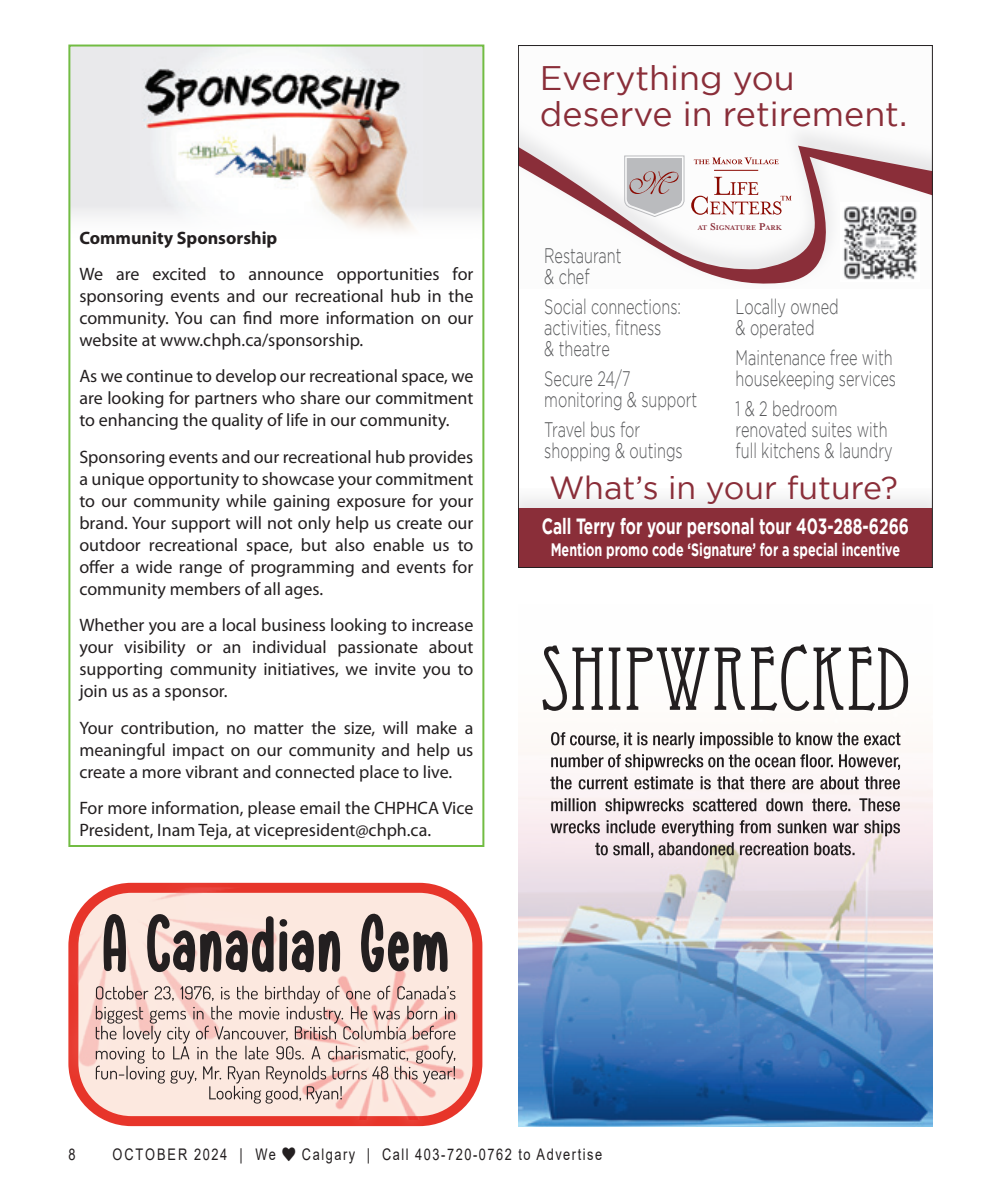
<style>
.page{position:relative;width:990px;height:1188px;background:#fff}
.page>*{position:absolute;margin:0;border:0;box-sizing:border-box;transform-origin:0 0}
.t1{font:34px/36px "Gotham";color:#8a2e39}
.t2{font:32px "Gotham";color:#8a2e39}
.t3{font:700 22px "Gotham";color:#fff;scale:.7 1}
.t4{font:300 21px/21px "Gotham";color:#57585a;scale:.69 1}
.Body_text{font:18px/22px "Myriad Pro";color:#231f20;text-align:justify}
.t5{font:700 18px "Gotham";color:#fff;scale:.7 1}
.Body_text-2{font:700 18px "Myriad Pro";color:#231f20}
.t6{font:16px "Arial";letter-spacing:.12em;color:#231f20;scale:.8 1}
.t7{font:16px "Arial";letter-spacing:.145em;color:#231f20;scale:.8 1}
.t8{font:700 8px "Mrs Eaves OT";color:#8a2e39}
.s1{font-size:11.4px}
</style>
<div class="page">
<div style="left:69px;top:46px;width:414px;height:194px;background:#e9e9eb"></div>
<img style="left:130px;top:48px;width:292px;height:192px">
<div style="left:68px;top:45px;width:416px;height:802px;border:2px solid #72bc43"></div>
<div style="left:518px;top:488px;width:414px;height:80px;background:#f4f4f4"></div>
<div style="left:518px;top:508px;width:414px;height:60px;background:#8a2e39"></div>
<svg style="left:520px;top:132px;width:410px;height:152px"></svg>
<svg style="left:694px;top:158px;width:85px;height:6px"></svg>
<hr style="left:714px;top:170px;width:44px;height:1px;background:#8b0a02">
<svg style="left:624px;top:156px;width:61px;height:61px;background:#c3bec0"></svg>
<svg style="left:691px;top:177px;width:101px;height:38px"></svg>
<img style="left:840px;top:202px;width:79px;height:80px">
<div style="left:73px;top:888px;width:404px;height:233px;background:#fce8df;border-radius:58px"></div>
<div style="left:68px;top:883px;width:414px;height:243px;border:10px solid #e7352a;border-radius:58px"></div>
<div style="left:51px;top:860px;width:250px;height:230px;background:#fff;opacity:.75"></div>
<img style="left:77px;top:887px;width:227px;height:194px">
<div style="left:283px;top:956px;width:194px;height:178px;background:#fff;opacity:.75"></div>
<img style="left:289px;top:965px;width:179px;height:154px">
<svg style="left:96px;top:986px;width:359px;height:118px"></svg>
<svg style="left:104px;top:914px;width:344px;height:58px"></svg>
<img style="left:518px;top:680px;width:414px;height:446px">
<svg style="left:542px;top:644px;width:366px;height:67px"></svg>
<svg style="left:551px;top:820px;width:349px;height:38px;background:#c8bcc0"></svg>
<svg style="left:551px;top:798px;width:349px;height:16px"></svg>
<svg style="left:550px;top:776px;width:350px;height:13px"></svg>
<svg style="left:551px;top:732px;width:349px;height:38px"></svg>
<p class="Body_text-2" style="left:79px;top:226px;width:199px">Community Sponsorship</p>
<p class="Body_text" style="left:79px;top:263px;width:396px">We are excited to announce opportunities for sponsoring events and our recreational hub in the community. You can find more information on our website at www.chph.ca/sponsorship.</p>
<p class="Body_text" style="left:79px;top:365px;width:396px">As we continue to develop our recreational space, we are looking for partners who share our commitment to enhancing the quality of life in our community.</p>
<p class="Body_text" style="left:79px;top:445px;width:396px">Sponsoring events and our recreational hub provides a unique opportunity to showcase your commitment to our community while gaining exposure for your brand. Your support will not only help us create our outdoor recreational space, but also enable us to offer a wide range of programming and events for community members of all ages.</p>
<p class="Body_text" style="left:79px;top:614px;width:396px">Whether you are a local business looking to increase your visibility or an individual passionate about supporting community initiatives, we invite you to join us as a sponsor.</p>
<p class="Body_text" style="left:79px;top:716px;width:396px">Your contribution, no matter the size, will make a meaningful impact on our community and help us create a more vibrant and connected place to live.</p>
<p class="Body_text" style="left:79px;top:797px;width:396px">For more information, please email the CHPHCA Vice<br>President, Inam Teja, at vicepresident@chph.ca.</p>
<p class="t1" style="left:540px;top:60px;width:369px">Everything you deserve in retirement.</p>
<p class="t8" style="left:698px;top:223px;width:86px">AT <span class="s1">S</span>IGNATURE <span class="s1">P</span>ARK</p>
<p class="t4" style="left:544px;top:245px;width:114px">Restaurant &amp; chef</p>
<p class="t4" style="left:544px;top:296px;width:200px">Social connections: activities, fitness<br>&amp; theatre</p>
<p class="t4" style="left:544px;top:368px;width:223px">Secure 24/7 monitoring &amp; support</p>
<p class="t4" style="left:544px;top:419px;width:202px">Travel bus for shopping &amp; outings</p>
<p class="t4" style="left:736px;top:296px;width:151px">Locally owned &amp; operated</p>
<p class="t4" style="left:736px;top:347px;width:234px">Maintenance free with housekeeping services</p>
<p class="t4" style="left:736px;top:398px;width:229px">1 &amp; 2 bedroom renovated suites with full kitchens &amp; laundry</p>
<p class="t2" style="left:549px;top:470px;width:350px">What’s in your future?</p>
<p class="t3" style="left:542px;top:514px;width:526px">Call Terry for your personal tour 403-288-6266</p>
<p class="t5" style="left:551px;top:539px;width:501px">Mention promo code ‘Signature’ for a special incentive</p>
<p class="t6" style="left:68px;top:1143px;width:10px">8</p>
<p class="t7" style="left:112px;top:1143px;width:206px">OCTOBER 2024 | We</p>
<p class="t6" style="left:302px;top:1143px;width:377px">Calgary | Call 403-720-0762 to Advertise</p>
</div>
